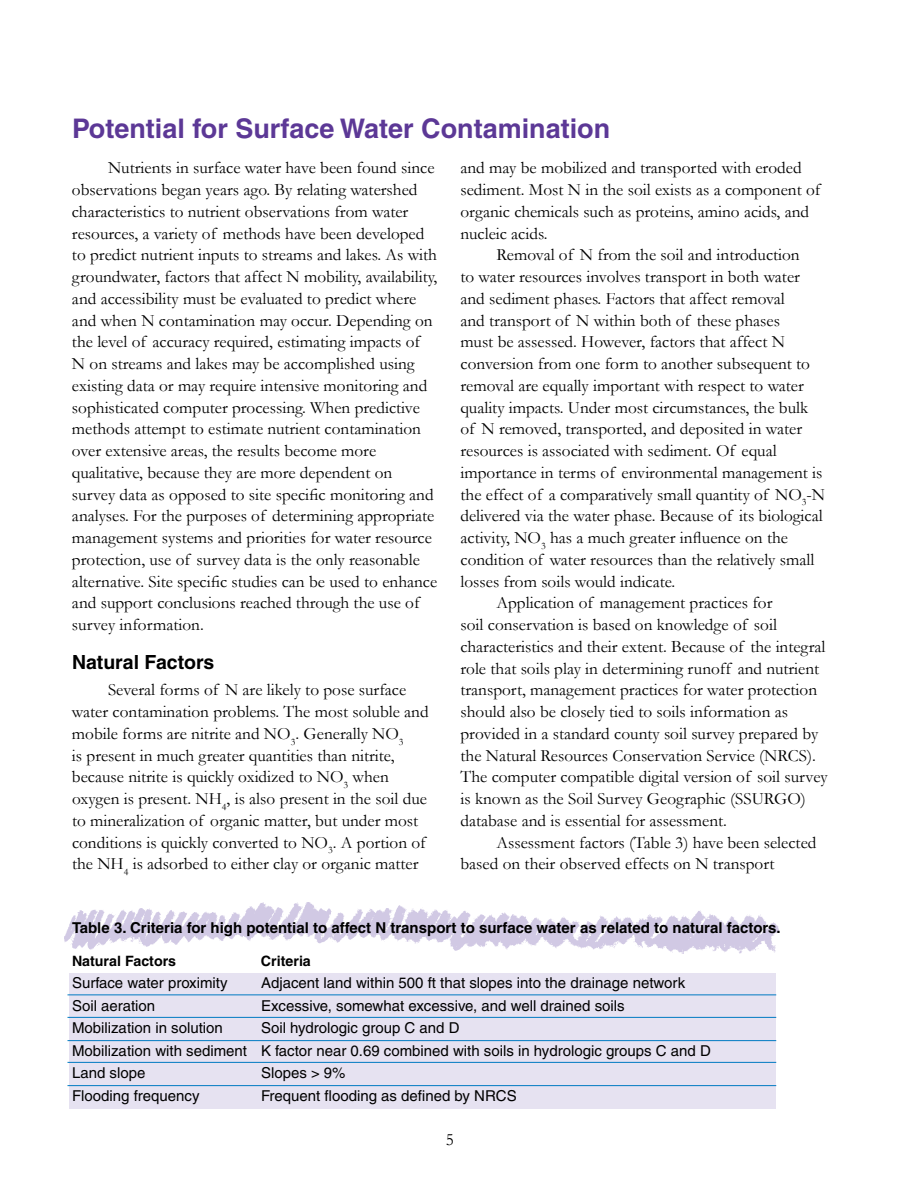
<style>
.page{position:relative;width:918px;height:1188px;background:#fff}
.page>*{position:absolute;margin:0;border:0;box-sizing:border-box;transform-origin:0 0}
.t1{font:700 27px "Helvetica";color:#5c3896}
.t2{font:700 19.5px "Helvetica";color:#000}
.t3{font:17.25px/21.8px "Garamond";color:#000}
.t4{font:15px/22.5px "Helvetica";color:#000}
.t5{font:700 15px "Helvetica";color:#000}
.t6{font:700 14.25px "Helvetica";color:#000}
</style>
<div class="page">
<img style="left:64px;top:902px;width:715px;height:52px">
<div style="left:69px;top:973px;width:707px;height:135px;background:#e6e2f1"></div>
<hr style="left:68px;top:994px;width:708px;height:1px;background:#007ac2">
<hr style="left:68px;top:1017px;width:708px;height:1px;background:#007ac2">
<hr style="left:68px;top:1040px;width:708px;height:1px;background:#007ac2">
<hr style="left:68px;top:1062px;width:708px;height:1px;background:#007ac2">
<hr style="left:68px;top:1085px;width:708px;height:1px;background:#007ac2">
<h1 class="t1" style="left:72px;top:112px;width:540px">Potential for Surface Water Contamination</h1>
<p class="t3" style="left:460px;top:157px;width:361px">and may be mobilized and transported with eroded sediment. Most N in the soil exists as a component of organic chemicals such as proteins, amino acids, and nucleic acids.</p>
<p class="t3" style="left:497px;top:244px;width:305px">Removal of N from the soil and introduction</p>
<p class="t3" style="left:460px;top:265px;width:341px">to water resources involves transport in both water</p>
<p class="t3" style="left:460px;top:287px;width:326px">and sediment phases. Factors that affect removal</p>
<p class="t3" style="left:460px;top:309px;width:321px">and transport of N within both of these phases</p>
<p class="t3" style="left:460px;top:331px;width:326px">must be assessed. However, factors that affect N</p>
<p class="t3" style="left:460px;top:352px;width:351px">conversion from one form to another subsequent to</p>
<p class="t3" style="left:460px;top:374px;width:345px">removal are equally important with respect to water</p>
<p class="t3" style="left:460px;top:396px;width:349px">quality impacts. Under most circumstances, the bulk</p>
<p class="t3" style="left:460px;top:418px;width:343px">of N removed, transported, and deposited in water</p>
<p class="t3" style="left:460px;top:439px;width:318px">resources is associated with sediment. Of equal</p>
<p class="t3" style="left:460px;top:461px;width:363px">importance in terms of environmental management is</p>
<p class="t3" style="left:460px;top:483px;width:366px">the effect of a comparatively small quantity of NO<sub>3</sub>-N</p>
<p class="t3" style="left:460px;top:505px;width:364px">delivered via the water phase. Because of its biological</p>
<p class="t3" style="left:460px;top:526px;width:329px">activity, NO<sub>3</sub> has a much greater influence on the</p>
<p class="t3" style="left:461px;top:548px;width:355px">condition of water resources than the relatively small</p>
<p class="t3" style="left:461px;top:570px;width:216px">losses from soils would indicate.</p>
<p class="t3" style="left:497px;top:592px;width:277px">Application of management practices for</p>
<p class="t3" style="left:461px;top:613px;width:318px">soil conservation is based on knowledge of soil</p>
<p class="t3" style="left:461px;top:635px;width:366px">characteristics and their extent. Because of the integral</p>
<p class="t3" style="left:461px;top:657px;width:360px">role that soils play in determining runoff and nutrient</p>
<p class="t3" style="left:461px;top:679px;width:358px">transport, management practices for water protection</p>
<p class="t3" style="left:461px;top:700px;width:329px">should also be closely tied to soils information as</p>
<p class="t3" style="left:461px;top:722px;width:359px">provided in a standard county soil survey prepared by</p>
<p class="t3" style="left:461px;top:744px;width:357px">the Natural Resources Conservation Service (NRCS).</p>
<p class="t3" style="left:461px;top:766px;width:369px">The computer compatible digital version of soil survey</p>
<p class="t3" style="left:461px;top:787px;width:347px">is known as the Soil Survey Geographic (SSURGO)</p>
<p class="t3" style="left:461px;top:809px;width:268px">database and is essential for assessment.</p>
<p class="t3" style="left:497px;top:831px;width:321px">Assessment factors (Table 3) have been selected</p>
<p class="t3" style="left:461px;top:853px;width:316px">based on their observed effects on N transport</p>
<p class="t3" style="left:72px;top:157px;width:367px;text-indent:36px">Nutrients in surface water have been found since observations began years ago. By relating watershed characteristics to nutrient observations from water resources, a variety of methods have been developed to predict nutrient inputs to streams and lakes. As with groundwater, factors that affect N mobility, availability, and accessibility must be evaluated to predict where and when N contamination may occur. Depending on the level of accuracy required, estimating impacts of N on streams and lakes may be accomplished using existing data or may require intensive monitoring and sophisticated computer processing. When predictive methods attempt to estimate nutrient contamination over extensive areas, the results become more qualitative, because they are more dependent on survey data as opposed to site specific monitoring and analyses. For the purposes of determining appropriate management systems and priorities for water resource protection, use of survey data is the only reasonable alternative. Site specific studies can be used to enhance and support conclusions reached through the use of survey information.</p>
<p class="t2" style="left:72px;top:650px;width:144px">Natural Factors</p>
<p class="t3" style="left:72px;top:679px;width:358px;text-indent:36px">Several forms of N are likely to pose surface water contamination problems. The most soluble and mobile forms are nitrite and NO<sub>3</sub>. Generally NO<sub>3<br></sub>is present in much greater quantities than nitrite, because nitrite is quickly oxidized to NO<sub>3</sub> when oxygen is present. NH<sub>4</sub>, is also present in the soil due to mineralization of organic matter, but under most conditions is quickly converted to NO<sub>3</sub>. A portion of the NH<sub>4</sub> is adsorbed to either clay or organic matter</p>
<p class="t5" style="left:72px;top:918px;width:710px">Table 3. Criteria for high potential to affect N transport to surface water as related to natural factors.</p>
<p class="t6" style="left:72px;top:952px;width:106px">Natural Factors</p>
<p class="t6" style="left:261px;top:952px;width:51px">Criteria</p>
<p class="t4" style="left:72px;top:972px;width:157px">Surface water proximity</p>
<p class="t4" style="left:261px;top:972px;width:426px">Adjacent land within 500 ft that slopes into the drainage network</p>
<p class="t4" style="left:72px;top:994px;width:85px">Soil aeration</p>
<p class="t4" style="left:261px;top:994px;width:365px">Excessive, somewhat excessive, and well drained soils</p>
<p class="t4" style="left:72px;top:1017px;width:152px">Mobilization in solution</p>
<p class="t4" style="left:72px;top:1017px;width:640px;text-indent:189px">Soil hydrologic group C and D<br>Mobilization with sediment K factor near 0.69 combined with soils in hydrologic groups C and D<br>Land slope</p>
<p class="t4" style="left:261px;top:1062px;width:86px">Slopes &gt; 9%</p>
<p class="t4" style="left:72px;top:1084px;width:129px">Flooding frequency</p>
<p class="t4" style="left:261px;top:1084px;width:257px">Frequent flooding as defined by NRCS</p>
<p class="t3" style="left:446px;top:1129px;width:10px">5</p>
</div>
